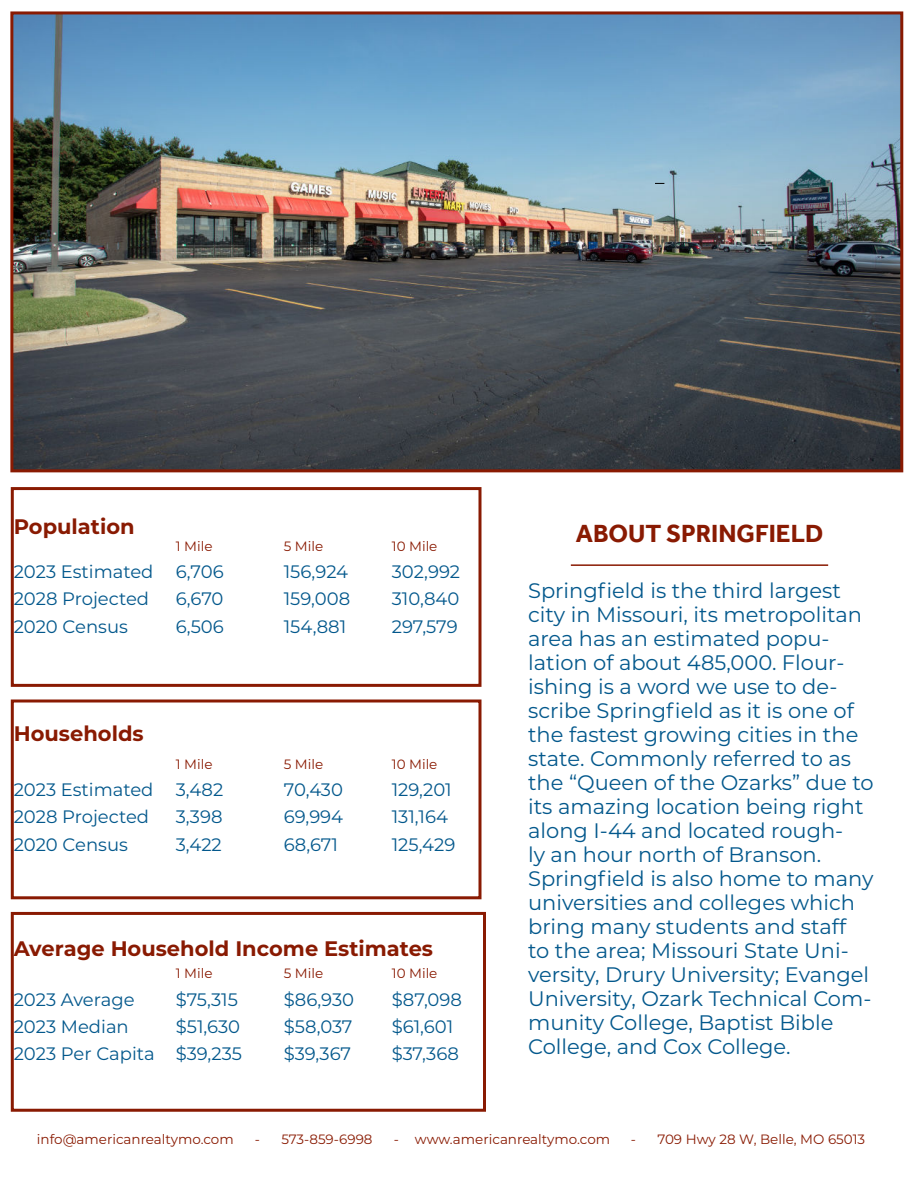
<style>
.page{position:relative;width:918px;height:1188px;background:#fff}
.page>*{position:absolute;margin:0;border:0;box-sizing:border-box;transform-origin:0 0}
.t1{font:700 25.5px "Effra";color:#891a02}
.t2{font:21px/24px "Montserrat";color:#03588c}
.t3{font:700 21px "Montserrat";color:#891a02}
.t4{font:18px "Montserrat";color:#03588c}
.t5{font:13.5px "Montserrat";color:#891a02}
</style>
<div class="page">
<img style="left:14px;top:15px;width:885px;height:453px">
<div style="left:10px;top:11px;width:893px;height:461px;border:3px solid #891a02"></div>
<div style="left:11px;top:487px;width:471px;height:200px;border:3px solid #891a02"></div>
<div style="left:11px;top:912px;width:475px;height:200px;border:3px solid #891a02"></div>
<div style="left:11px;top:700px;width:471px;height:199px;border:3px solid #891a02"></div>
<hr style="left:571px;top:564px;width:257px;height:2px;background:#891a02">
<p class="t3" style="left:14px;top:518px;width:122px">Population</p>
<p class="t5" style="left:176px;top:540px;width:38px">1 Mile</p>
<p class="t5" style="left:284px;top:540px;width:41px">5 Mile</p>
<p class="t5" style="left:392px;top:540px;width:47px">10 Mile</p>
<p class="t4" style="left:14px;top:563px;width:211px">2023 Estimated 6,706</p>
<p class="t4" style="left:284px;top:563px;width:66px">156,924</p>
<p class="t4" style="left:392px;top:563px;width:70px">302,992</p>
<p class="t4" style="left:14px;top:591px;width:137px">2028 Projected</p>
<p class="t4" style="left:176px;top:591px;width:49px">6,670</p>
<p class="t4" style="left:284px;top:591px;width:68px">159,008</p>
<p class="t4" style="left:392px;top:591px;width:69px">310,840</p>
<p class="t4" style="left:14px;top:618px;width:116px">2020 Census</p>
<p class="t4" style="left:176px;top:618px;width:50px">6,506</p>
<p class="t4" style="left:284px;top:618px;width:64px">154,881</p>
<p class="t4" style="left:392px;top:618px;width:68px">297,579</p>
<p class="t3" style="left:14px;top:725px;width:131px">Households</p>
<p class="t5" style="left:176px;top:758px;width:38px">1 Mile</p>
<p class="t5" style="left:284px;top:758px;width:41px">5 Mile</p>
<p class="t5" style="left:392px;top:758px;width:47px">10 Mile</p>
<p class="t4" style="left:14px;top:781px;width:211px">2023 Estimated 3,482</p>
<p class="t4" style="left:284px;top:781px;width:61px">70,430</p>
<p class="t4" style="left:392px;top:781px;width:62px">129,201</p>
<p class="t4" style="left:14px;top:808px;width:137px">2028 Projected</p>
<p class="t4" style="left:176px;top:808px;width:48px">3,398</p>
<p class="t4" style="left:284px;top:808px;width:61px">69,994</p>
<p class="t4" style="left:392px;top:808px;width:58px">131,164</p>
<p class="t4" style="left:14px;top:836px;width:116px">2020 Census</p>
<p class="t4" style="left:176px;top:836px;width:48px">3,422</p>
<p class="t4" style="left:284px;top:836px;width:56px">68,671</p>
<p class="t4" style="left:392px;top:836px;width:65px">125,429</p>
<p class="t3" style="left:14px;top:940px;width:421px">Average Household Income Estimates</p>
<p class="t5" style="left:176px;top:967px;width:38px">1 Mile</p>
<p class="t5" style="left:284px;top:967px;width:41px">5 Mile</p>
<p class="t5" style="left:392px;top:967px;width:47px">10 Mile</p>
<p class="t4" style="left:14px;top:991px;width:122px">2023 Average</p>
<p class="t4" style="left:176px;top:991px;width:64px">$75,315</p>
<p class="t4" style="left:284px;top:991px;width:72px">$86,930</p>
<p class="t4" style="left:392px;top:991px;width:72px">$87,098</p>
<p class="t4" style="left:14px;top:1018px;width:117px">2023 Median</p>
<p class="t4" style="left:176px;top:1018px;width:66px">$51,630</p>
<p class="t4" style="left:284px;top:1018px;width:70px">$58,037</p>
<p class="t4" style="left:392px;top:1018px;width:63px">$61,601</p>
<p class="t4" style="left:14px;top:1045px;width:230px">2023 Per Capita $39,235</p>
<p class="t4" style="left:284px;top:1045px;width:69px">$39,367</p>
<p class="t4" style="left:392px;top:1045px;width:69px">$37,368</p>
<p class="t1" style="left:576px;top:518px;width:249px">ABOUT SPRINGFIELD</p>
<p class="t2" style="left:528px;top:579px;width:347px">Springfield is the third largest city in Missouri, its metropolitan area has an estimated popu&shy;lation of about 485,000. Flour&shy;ishing is a word we use to de&shy;scribe Springfield as it is one of the fastest growing cities in the state. Commonly referred to as the “Queen of the Ozarks” due to its amazing location being right along I-44 and located rough-<br>ly an hour north of Branson.<br>Springfield is also home to many universities and colleges which bring many students and staff<br>to the area; Missouri State Uni&shy;versity, Drury University; Evangel<br>University, Ozark Technical Com&shy;munity College, Baptist Bible<br>College, and Cox College.</p>
<p class="t5" style="left:37px;top:1133px;width:198px">info@americanrealtymo.com</p>
<p class="t5" style="left:255px;top:1133px;width:119px">- 573-859-6998</p>
<p class="t5" style="left:394px;top:1133px;width:218px">- www.americanrealtymo.com</p>
<p class="t5" style="left:631px;top:1133px;width:236px">- 709 Hwy 28 W, Belle, MO 65013</p>
</div>
